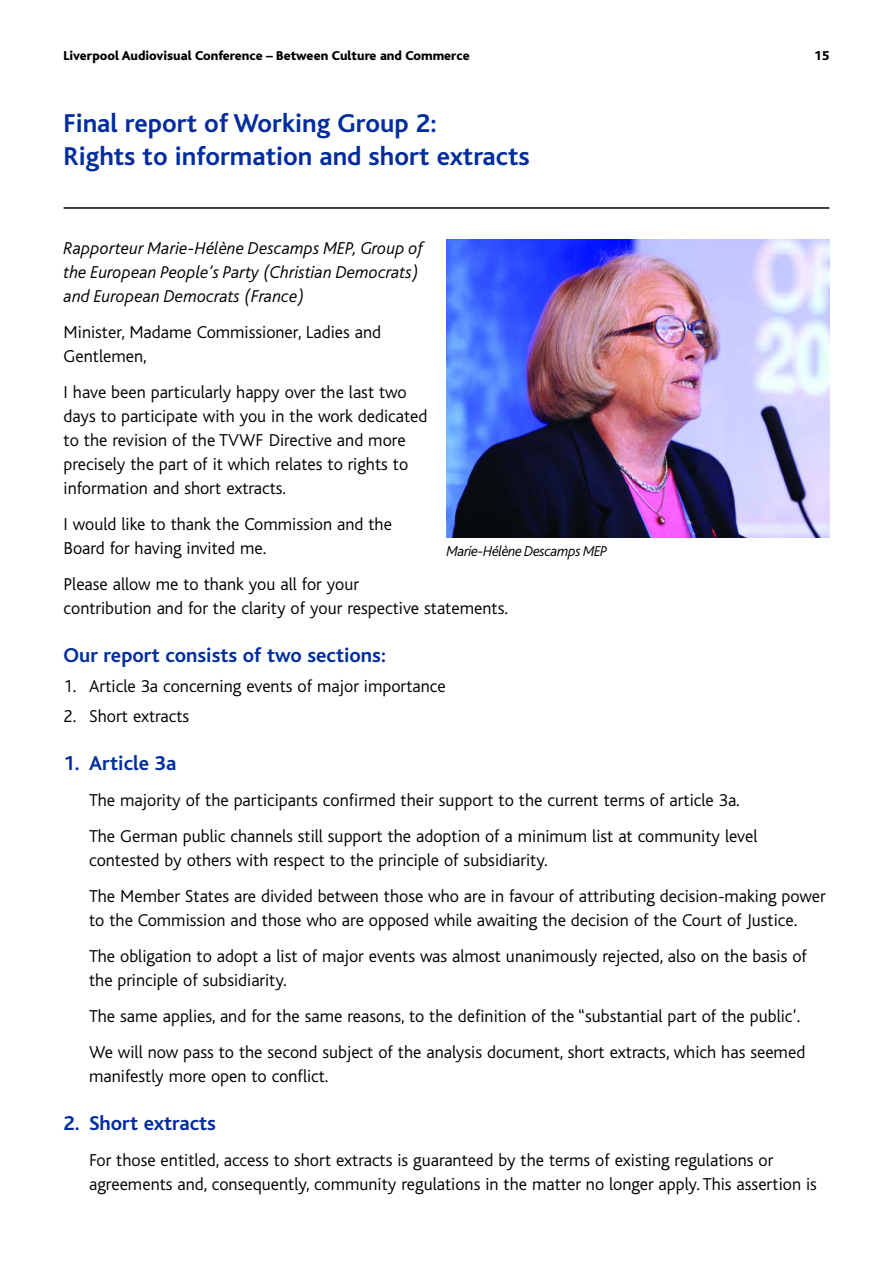
<style>
.page{position:relative;width:893px;height:1263px;background:#fff}
.page>*{position:absolute;margin:0;border:0;box-sizing:border-box;transform-origin:0 0}
.t1{font:700 27px/33px "Bliss";color:#002d9d}
.t2{font:700 21px "Bliss";color:#002d9d}
.t3{font:300 18px/24px "Bliss";color:#000}
.t4{font:italic 300 18px/24px "Bliss";color:#000}
.t5{font:italic 300 15px "Bliss";letter-spacing:-.03em;color:#000}
.t6{font:800 13.5px "Bliss";color:#000}
</style>
<div class="page">
<hr style="left:64px;top:207px;width:765px;height:2px;background:#000">
<img style="left:446px;top:239px;width:383px;height:298px">
<p class="t6" style="left:64px;top:50px;width:407px">Liverpool Audiovisual Conference – Between Culture and Commerce</p>
<p class="t6" style="left:814px;top:50px;width:17px">15</p>
<h1 class="t1" style="left:64px;top:109px;width:467px">Final report of Working Group 2:<br>Rights to information and short extracts</h1>
<p class="t4" style="left:64px;top:238px;width:361px">Rapporteur Marie-Hélène Descamps MEP, Group of the European People’s Party (Christian Democrats) and European Democrats (France)</p>
<p class="t3" style="left:64px;top:322px;width:319px">Minister, Madame Commissioner, Ladies and<br>Gentlemen,</p>
<p class="t3" style="left:64px;top:382px;width:365px">I have been particularly happy over the last two days to participate with you in the work dedicated to the revision of the TVWF Directive and more precisely the part of it which relates to rights to information and short extracts.</p>
<p class="t3" style="left:64px;top:514px;width:330px">I would like to thank the Commission and the<br>Board for having invited me.</p>
<p class="t3" style="left:64px;top:574px;width:446px">Please allow me to thank you all for your<br>contribution and for the clarity of your respective statements.</p>
<p class="t2" style="left:64px;top:647px;width:324px">Our report consists of two sections:</p>
<p class="t3" style="left:64px;top:676px;width:384px">1. Article 3a concerning events of major importance</p>
<p class="t3" style="left:64px;top:706px;width:127px">2. Short extracts</p>
<p class="t2" style="left:64px;top:755px;width:114px">1. Article 3a</p>
<p class="t3" style="left:89px;top:784px;width:670px;line-height:36px">The majority of the participants confirmed their support to the current terms of article 3a.<br>The German public channels still support the adoption of a minimum list at community level</p>
<p class="t3" style="left:89px;top:844px;width:738px;line-height:36px">contested by others with respect to the principle of subsidiarity.<br>The Member States are divided between those who are in favour of attributing decision-making power</p>
<p class="t3" style="left:89px;top:904px;width:719px;line-height:36px">to the Commission and those who are opposed while awaiting the decision of the Court of Justice.<br>The obligation to adopt a list of major events was almost unanimously rejected, also on the basis of</p>
<p class="t3" style="left:89px;top:964px;width:717px;line-height:36px">the principle of subsidiarity.<br>The same applies, and for the same reasons, to the definition of the “substantial part of the public’.<br>We will now pass to the second subject of the analysis document, short extracts, which has seemed</p>
<p class="t3" style="left:89px;top:1066px;width:241px">manifestly more open to conflict.</p>
<p class="t2" style="left:64px;top:1115px;width:154px">2. Short extracts</p>
<p class="t3" style="left:89px;top:1150px;width:729px">For those entitled, access to short extracts is guaranteed by the terms of existing regulations or agreements and, consequently, community regulations in the matter no longer apply. This assertion is</p>
<p class="t5" style="left:446px;top:545px;width:162px">Marie-Hélène Descamps MEP</p>
</div>
